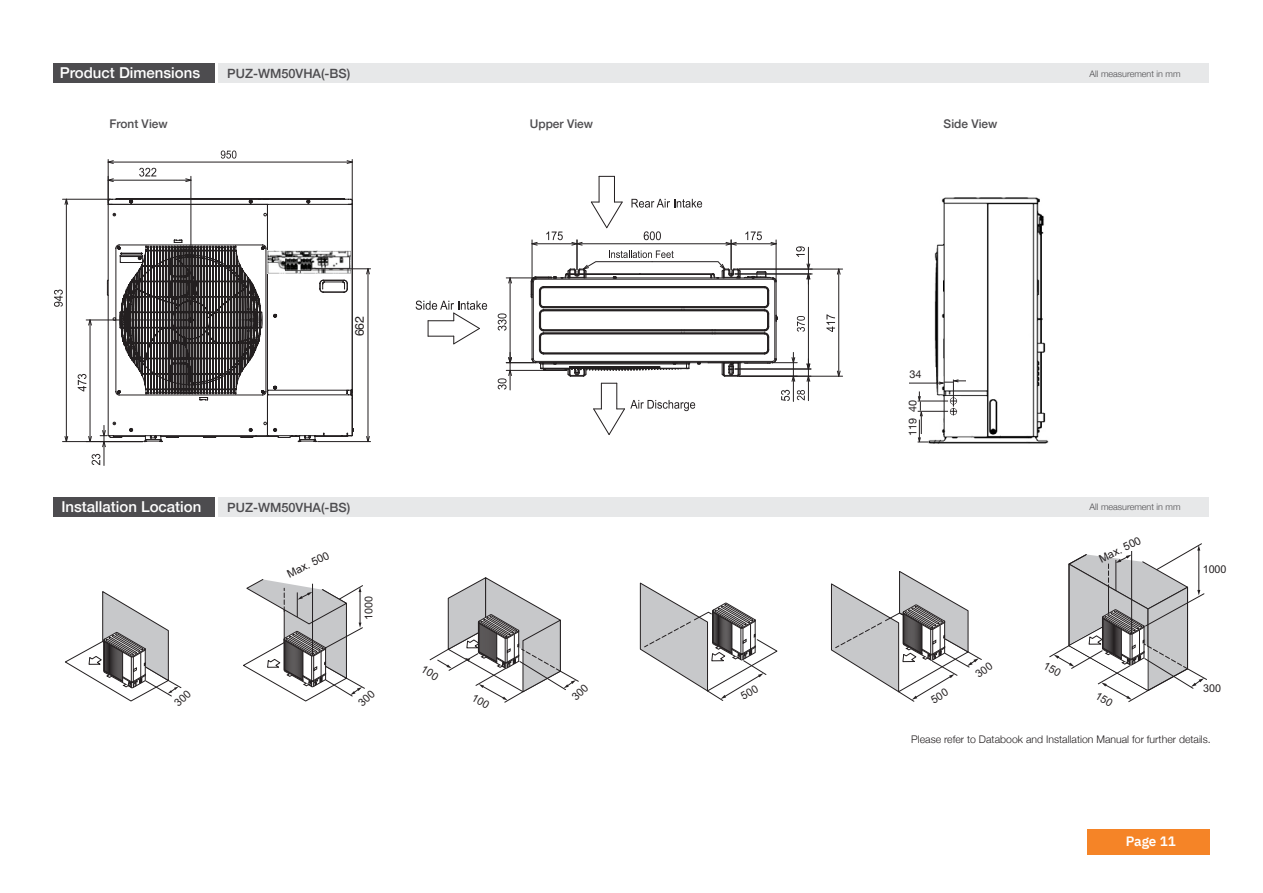
<style>
.page{position:relative;width:1263px;height:893px;background:#fff}
.page>*{position:absolute;margin:0;border:0;box-sizing:border-box;transform-origin:0 0}
.t1{font:500 15px "Helvetica Neue";color:#fff}
.t2{font:600 13.5px "IBM Plex Sans";letter-spacing:-.005em;color:#fff}
.t3{font:13.05px "Helvetica Neue";color:#231f20}
.t4{font:500 12.75px "Helvetica Neue";color:#4d4c4f}
.t5{font:12.3px "Helvetica";color:#231f20}
.t6{font:500 12px "Helvetica Neue";color:#4d4c4f}
.t7{font:10.95px "Arial";color:#231f20}
.t8{font:10.8px "Arial";color:#231f20}
.t9{font:10.8px "Helvetica Neue";color:#231f20}
.t10{font:300 10.5px "Helvetica Neue";color:#231f20}
.t11{font:300 9px "Helvetica Neue";color:#4d4c4f}
</style>
<div class="page">
<div style="left:53px;top:64px;width:162px;height:19px;background:#4d4c4f"></div>
<div style="left:219px;top:64px;width:990px;height:19px;background:#e7e8e9"></div>
<hr style="left:838px;top:269px;width:1px;height:107px;background:#231f20">
<hr style="left:739px;top:376px;width:104px;height:1px;background:#231f20">
<hr style="left:739px;top:269px;width:104px;height:1px;background:#231f20">
<svg style="left:836px;top:268px;width:5px;height:7px"></svg>
<svg style="left:836px;top:370px;width:5px;height:7px"></svg>
<hr style="left:735px;top:274px;width:77px;height:1px;background:#231f20">
<svg style="left:416px;top:301px;width:71px;height:44px"></svg>
<svg style="left:826px;top:314px;width:9px;height:18px"></svg>
<svg style="left:498px;top:176px;width:313px;height:259px"></svg>
<svg style="left:81px;top:150px;width:290px;height:292px"></svg>
<svg style="left:273px;top:428px;width:4px;height:4px"></svg>
<svg style="left:249px;top:428px;width:4px;height:4px"></svg>
<hr style="left:352px;top:205px;width:1px;height:185px;background:#231f20">
<svg style="left:121px;top:256px;width:22px;height:7px"></svg>
<svg style="left:366px;top:435px;width:4px;height:8px"></svg>
<svg style="left:366px;top:269px;width:4px;height:6px"></svg>
<hr style="left:318px;top:441px;width:53px;height:1px;background:#231f20">
<hr style="left:368px;top:269px;width:1px;height:173px;background:#231f20">
<svg style="left:346px;top:160px;width:6px;height:4px"></svg>
<svg style="left:107px;top:160px;width:7px;height:4px"></svg>
<hr style="left:108px;top:159px;width:1px;height:44px;background:#231f20">
<hr style="left:352px;top:159px;width:1px;height:44px;background:#231f20">
<hr style="left:108px;top:162px;width:244px;height:1px;background:#231f20">
<svg style="left:88px;top:435px;width:4px;height:8px"></svg>
<svg style="left:88px;top:319px;width:4px;height:7px"></svg>
<hr style="left:86px;top:320px;width:104px;height:1px;background:#231f20">
<hr style="left:90px;top:320px;width:1px;height:122px;background:#231f20">
<hr style="left:104px;top:425px;width:1px;height:40px;background:#231f20">
<svg style="left:64px;top:198px;width:5px;height:7px"></svg>
<svg style="left:64px;top:435px;width:5px;height:8px"></svg>
<hr style="left:63px;top:441px;width:80px;height:1px;background:#231f20">
<hr style="left:62px;top:199px;width:49px;height:1px;background:#231f20">
<hr style="left:66px;top:199px;width:1px;height:243px;background:#231f20">
<svg style="left:185px;top:178px;width:7px;height:5px"></svg>
<svg style="left:107px;top:176px;width:7px;height:27px"></svg>
<hr style="left:190px;top:176px;width:1px;height:143px;background:#231f20">
<hr style="left:108px;top:180px;width:83px;height:1px;background:#231f20">
<svg style="left:139px;top:168px;width:17px;height:9px"></svg>
<svg style="left:54px;top:290px;width:9px;height:17px"></svg>
<svg style="left:92px;top:454px;width:8px;height:11px"></svg>
<svg style="left:78px;top:374px;width:8px;height:17px"></svg>
<svg style="left:221px;top:151px;width:15px;height:8px"></svg>
<svg style="left:131px;top:346px;width:3px;height:5px"></svg>
<hr style="left:112px;top:204px;width:155px;height:1px;background:#231f20">
<hr style="left:112px;top:435px;width:155px;height:1px;background:#231f20">
<svg style="left:191px;top:255px;width:25px;height:6px"></svg>
<svg style="left:139px;top:359px;width:78px;height:26px;background:#504c4d"></svg>
<hr style="left:108px;top:205px;width:1px;height:230px;background:#231f20">
<hr style="left:267px;top:205px;width:1px;height:230px;background:#231f20">
<svg style="left:100px;top:422px;width:15px;height:26px"></svg>
<svg style="left:106px;top:279px;width:3px;height:17px"></svg>
<svg style="left:319px;top:280px;width:29px;height:13px"></svg>
<img style="left:267px;top:250px;width:84px;height:24px">
<hr style="left:312px;top:268px;width:59px;height:1px;background:#231f20">
<img style="left:909px;top:197px;width:140px;height:247px">
<hr style="left:909px;top:383px;width:34px;height:1px;background:#231f20">
<hr style="left:918px;top:401px;width:30px;height:1px;background:#231f20">
<hr style="left:918px;top:411px;width:30px;height:1px;background:#231f20">
<svg style="left:918px;top:391px;width:10px;height:52px"></svg>
<svg style="left:939px;top:379px;width:26px;height:36px"></svg>
<div style="left:950px;top:408px;width:7px;height:7px;border:1px solid #231f20;border-radius:50%"></div>
<div style="left:950px;top:397px;width:7px;height:8px;border:1px solid #231f20;border-radius:50%"></div>
<div style="left:1087px;top:829px;width:122px;height:26px;background:#f58427"></div>
<div style="left:53px;top:498px;width:162px;height:19px;background:#4d4c4f"></div>
<div style="left:219px;top:498px;width:990px;height:19px;background:#e7e8e9"></div>
<svg style="left:65px;top:591px;width:117px;height:111px"></svg>
<svg style="left:429px;top:577px;width:150px;height:126px"></svg>
<svg style="left:243px;top:579px;width:122px;height:123px"></svg>
<svg style="left:639px;top:582px;width:139px;height:119px"></svg>
<svg style="left:831px;top:571px;width:151px;height:131px"></svg>
<svg style="left:1049px;top:543px;width:158px;height:160px"></svg>
<p class="t1" style="left:60px;top:64px;width:142px">Product Dimensions</p>
<p class="t4" style="left:227px;top:65px;width:125px">PUZ-WM50VHA(-BS)</p>
<p class="t6" style="left:109px;top:116px;width:60px">Front View</p>
<p class="t6" style="left:530px;top:116px;width:65px">Upper View</p>
<p class="t6" style="left:944px;top:116px;width:55px">Side View</p>
<p class="t5" style="left:355px;top:336px;width:22px;rotate:-90deg">662</p>
<p class="t9" style="left:909px;top:368px;width:14px">34</p>
<p class="t9" style="left:906px;top:436px;width:20px;rotate:-90deg">119</p>
<p class="t9" style="left:906px;top:412px;width:14px;rotate:-90deg">40</p>
<p class="t11" style="left:1089px;top:68px;width:93px">All measurement in mm</p>
<p class="t1" style="left:61px;top:498px;width:142px">Installation Location</p>
<p class="t4" style="left:227px;top:499px;width:125px">PUZ-WM50VHA(-BS)</p>
<p class="t11" style="left:1089px;top:502px;width:93px">All measurement in mm</p>
<p class="t7" style="left:285px;top:569px;width:47px;rotate:-26deg">Max. 500</p>
<p class="t8" style="left:362px;top:619px;width:25px;rotate:-90deg">1000</p>
<p class="t7" style="left:1097px;top:554px;width:47px;rotate:-26deg">Max. 500</p>
<p class="t8" style="left:1203px;top:563px;width:25px">1000</p>
<p class="t8" style="left:1203px;top:682px;width:19px">300</p>
<p class="t3" style="left:1069px;top:731px;width:53px">Fig. 1-11</p>
<p class="t10" style="left:911px;top:733px;width:301px">Please refer to Databook and Installation Manual for further details.</p>
<p class="t2" style="left:1126px;top:832px;width:52px">Page 11</p>
</div>
